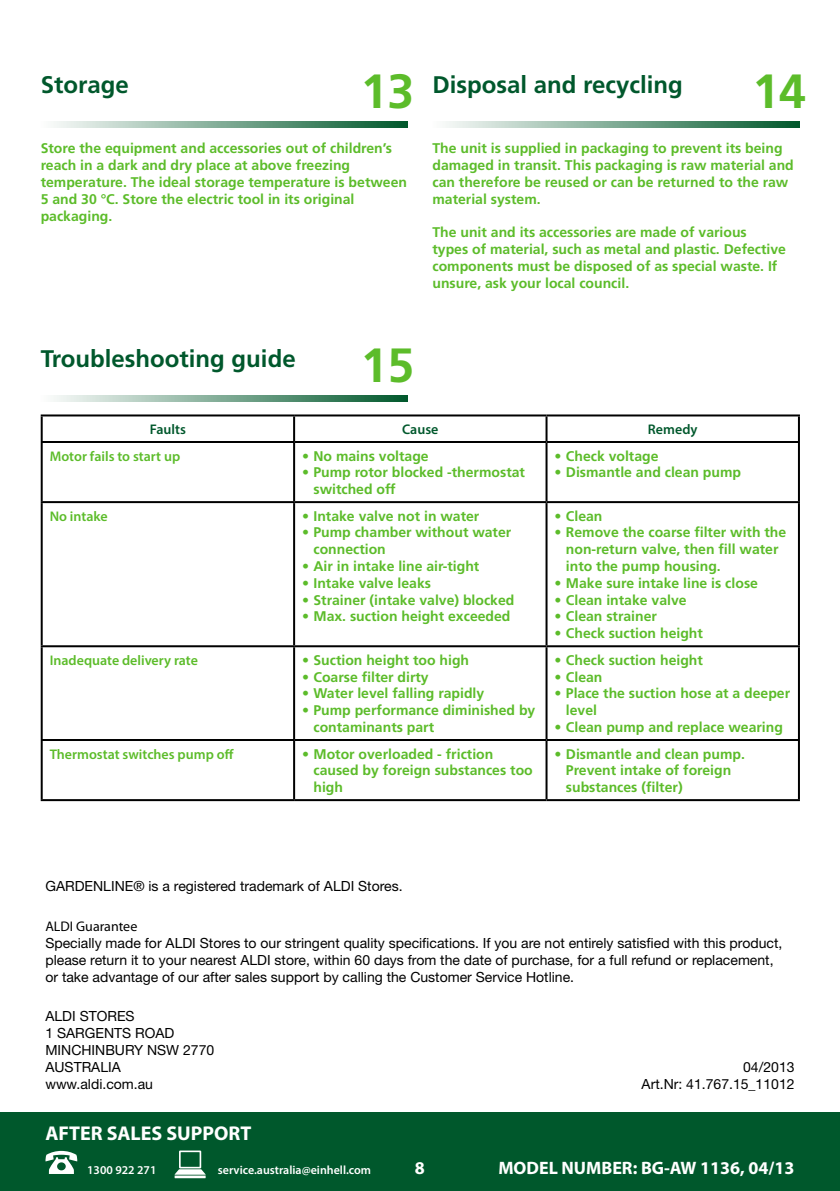
<style>
.page{position:relative;width:840px;height:1191px;background:#fff}
.page>*{position:absolute;margin:0;border:0;box-sizing:border-box;transform-origin:0 0}
.t1{font:700 48px "Frutiger LT Std";color:#5cbc2a}
.t2{font:700 24px "Frutiger LT Std";color:#00582c}
.t3{font:700 20px "Myriad Pro";color:#fff}
.t4{font:700 18px "Myriad Pro";color:#fff}
.t5{font:700 14px/16.8px "Frutiger LT Std";color:#5cbc2a}
.t6{font:14px/17px "Helvetica Neue LT";color:#000}
.t7{font:600 14px "Myriad Pro";color:#5cbc2a}
.t8{font:600 14px "Myriad Pro";color:#00582c}
.t9{font:14px "Myriad Pro";color:#000}
.t10{font:600 12px "Myriad Pro";color:#fff}
</style>
<div class="page">
<div style="left:0;top:1112px;width:839px;height:79px;background:#00582c"></div>
<svg style="left:174px;top:1150px;width:32px;height:28px"></svg>
<svg style="left:45px;top:1150px;width:32px;height:24px"></svg>
<svg style="left:54px;top:122px;width:354px;height:6px;background:#7aa790"></svg>
<svg style="left:446px;top:122px;width:353px;height:6px;background:#7aa790"></svg>
<svg style="left:54px;top:395px;width:354px;height:7px;background:#7aa790"></svg>
<hr style="left:41px;top:414px;width:253px;height:2px;background:#000">
<hr style="left:41px;top:416px;width:2px;height:25px;background:#000">
<hr style="left:294px;top:414px;width:252px;height:2px;background:#000">
<hr style="left:293px;top:416px;width:2px;height:25px;background:#000">
<hr style="left:546px;top:414px;width:253px;height:2px;background:#000">
<hr style="left:545px;top:416px;width:2px;height:25px;background:#000">
<hr style="left:797px;top:416px;width:2px;height:25px;background:#000">
<hr style="left:41px;top:441px;width:253px;height:2px;background:#000">
<hr style="left:41px;top:443px;width:2px;height:58px;background:#000">
<hr style="left:294px;top:441px;width:252px;height:2px;background:#000">
<hr style="left:293px;top:443px;width:2px;height:58px;background:#000">
<hr style="left:546px;top:441px;width:253px;height:2px;background:#000">
<hr style="left:545px;top:443px;width:2px;height:58px;background:#000">
<hr style="left:797px;top:443px;width:2px;height:58px;background:#000">
<hr style="left:41px;top:501px;width:253px;height:2px;background:#000">
<hr style="left:41px;top:503px;width:2px;height:142px;background:#000">
<hr style="left:294px;top:501px;width:252px;height:2px;background:#000">
<hr style="left:293px;top:503px;width:2px;height:142px;background:#000">
<hr style="left:546px;top:501px;width:253px;height:2px;background:#000">
<hr style="left:545px;top:503px;width:2px;height:142px;background:#000">
<hr style="left:797px;top:503px;width:2px;height:142px;background:#000">
<hr style="left:41px;top:645px;width:253px;height:2px;background:#000">
<hr style="left:41px;top:647px;width:2px;height:92px;background:#000">
<hr style="left:294px;top:645px;width:252px;height:2px;background:#000">
<hr style="left:293px;top:647px;width:2px;height:92px;background:#000">
<hr style="left:546px;top:645px;width:253px;height:2px;background:#000">
<hr style="left:545px;top:647px;width:2px;height:92px;background:#000">
<hr style="left:797px;top:647px;width:2px;height:92px;background:#000">
<hr style="left:41px;top:739px;width:253px;height:2px;background:#000">
<hr style="left:41px;top:741px;width:2px;height:58px;background:#000">
<hr style="left:294px;top:739px;width:252px;height:2px;background:#000">
<hr style="left:293px;top:741px;width:2px;height:58px;background:#000">
<hr style="left:546px;top:739px;width:253px;height:2px;background:#000">
<hr style="left:545px;top:741px;width:2px;height:58px;background:#000">
<hr style="left:797px;top:741px;width:2px;height:58px;background:#000">
<hr style="left:41px;top:799px;width:253px;height:2px;background:#000">
<hr style="left:294px;top:799px;width:252px;height:2px;background:#000">
<hr style="left:546px;top:799px;width:253px;height:2px;background:#000">
<h2 class="t2" style="left:41px;top:71px;width:90px">Storage</h2>
<h1 class="t1" style="left:360px;top:63px;width:55px">13</h1>
<p class="t5" style="left:41px;top:140px;width:367px">Store the equipment and accessories out of children’s reach in a dark and dry place at above freezing temperature. The ideal storage temperature is between 5 and 30 °C. Store the electric tool in its original packaging.</p>
<h2 class="t2" style="left:432px;top:71px;width:252px">Disposal and recycling</h2>
<h1 class="t1" style="left:752px;top:63px;width:55px">14</h1>
<p class="t5" style="left:432px;top:140px;width:362px">The unit is supplied in packaging to prevent its being damaged in transit. This packaging is raw material and can therefore be reused or can be returned to the raw material system.</p>
<p class="t5" style="left:432px;top:224px;width:355px">The unit and its accessories are made of various types of material, such as metal and plastic. Defective components must be disposed of as special waste. If unsure, ask your local council.</p>
<h2 class="t2" style="left:41px;top:345px;width:256px">Troubleshooting guide</h2>
<h1 class="t1" style="left:360px;top:337px;width:55px">15</h1>
<p class="t8" style="left:150px;top:420px;width:37px">Faults</p>
<p class="t8" style="left:402px;top:420px;width:38px">Cause</p>
<p class="t8" style="left:647px;top:420px;width:51px">Remedy</p>
<p class="t7" style="left:50px;top:447px;width:132px">Motor fails to start up</p>
<p class="t5" style="left:302px;top:447px;width:128px">• No mains voltage</p>
<p class="t5" style="left:313px;top:464px;width:213px;text-indent:-11px">• Pump rotor blocked -thermostat switched off</p>
<p class="t5" style="left:554px;top:447px;width:105px">• Check voltage</p>
<p class="t5" style="left:554px;top:464px;width:188px">• Dismantle and clean pump</p>
<p class="t7" style="left:50px;top:507px;width:60px">No intake</p>
<p class="t5" style="left:302px;top:507px;width:179px">• Intake valve not in water</p>
<p class="t5" style="left:313px;top:524px;width:199px;text-indent:-11px">• Pump chamber without water connection</p>
<p class="t5" style="left:302px;top:558px;width:179px">• Air in intake line air-tight</p>
<p class="t5" style="left:302px;top:574px;width:130px">• Intake valve leaks</p>
<p class="t5" style="left:302px;top:591px;width:214px">• Strainer (intake valve) blocked</p>
<p class="t5" style="left:302px;top:608px;width:210px">• Max. suction height exceeded</p>
<p class="t7" style="left:50px;top:651px;width:150px">Inadequate delivery rate</p>
<p class="t5" style="left:302px;top:651px;width:168px">• Suction height too high</p>
<p class="t5" style="left:302px;top:668px;width:128px">• Coarse filter dirty</p>
<p class="t5" style="left:302px;top:685px;width:184px">• Water level falling rapidly</p>
<p class="t5" style="left:313px;top:702px;width:223px;text-indent:-11px">• Pump performance diminished by contaminants part</p>
<p class="t5" style="left:554px;top:507px;width:49px">• Clean</p>
<p class="t5" style="left:565px;top:524px;width:222px;text-indent:-11px">• Remove the coarse filter with the non-return valve, then fill water into the pump housing.</p>
<p class="t5" style="left:554px;top:574px;width:205px">• Make sure intake line is close</p>
<p class="t5" style="left:554px;top:591px;width:133px">• Clean intake valve</p>
<p class="t5" style="left:554px;top:608px;width:104px">• Clean strainer</p>
<p class="t5" style="left:554px;top:625px;width:150px">• Check suction height</p>
<p class="t5" style="left:554px;top:651px;width:150px">• Check suction height</p>
<p class="t5" style="left:554px;top:668px;width:49px">• Clean</p>
<p class="t5" style="left:565px;top:685px;width:226px;text-indent:-11px">• Place the suction hose at a deeper level</p>
<p class="t5" style="left:554px;top:719px;width:230px">• Clean pump and replace wearing</p>
<p class="t7" style="left:50px;top:745px;width:185px">Thermostat switches pump off</p>
<p class="t5" style="left:313px;top:745px;width:221px;text-indent:-11px">• Motor overloaded - friction caused by foreign substances too high</p>
<p class="t5" style="left:565px;top:745px;width:180px;text-indent:-11px">• Dismantle and clean pump.<br>Prevent intake of foreign substances (filter)</p>
<p class="t6" style="left:45px;top:877px;width:358px">GARDENLINE® is a registered trademark of ALDI Stores.</p>
<p class="t9" style="left:45px;top:917px;width:93px">ALDI Guarantee</p>
<p class="t6" style="left:45px;top:934px;width:738px">Specially made for ALDI Stores to our stringent quality specifications. If you are not entirely satisfied with this product, please return it to your nearest ALDI store, within 60 days from the date of purchase, for a full refund or replacement, or take advantage of our after sales support by calling the Customer Service Hotline.</p>
<p class="t6" style="left:45px;top:1007px;width:170px">ALDI STORES<br>1 SARGENTS ROAD<br>MINCHINBURY NSW 2770<br>AUSTRALIA www.aldi.com.au</p>
<p class="t6" style="left:641px;top:1058px;width:154px;text-align:right">04/2013<br>Art.Nr: 41.767.15_11012</p>
<h3 class="t3" style="left:45px;top:1120px;width:207px">AFTER SALES SUPPORT</h3>
<p class="t10" style="left:87px;top:1162px;width:71px">1300 922 271</p>
<p class="t10" style="left:218px;top:1162px;width:155px">service.australia@einhell.com</p>
<p class="t4" style="left:415px;top:1156px;width:11px">8</p>
<p class="t4" style="left:498px;top:1156px;width:297px">MODEL NUMBER: BG-AW 1136, 04/13</p>
</div>
